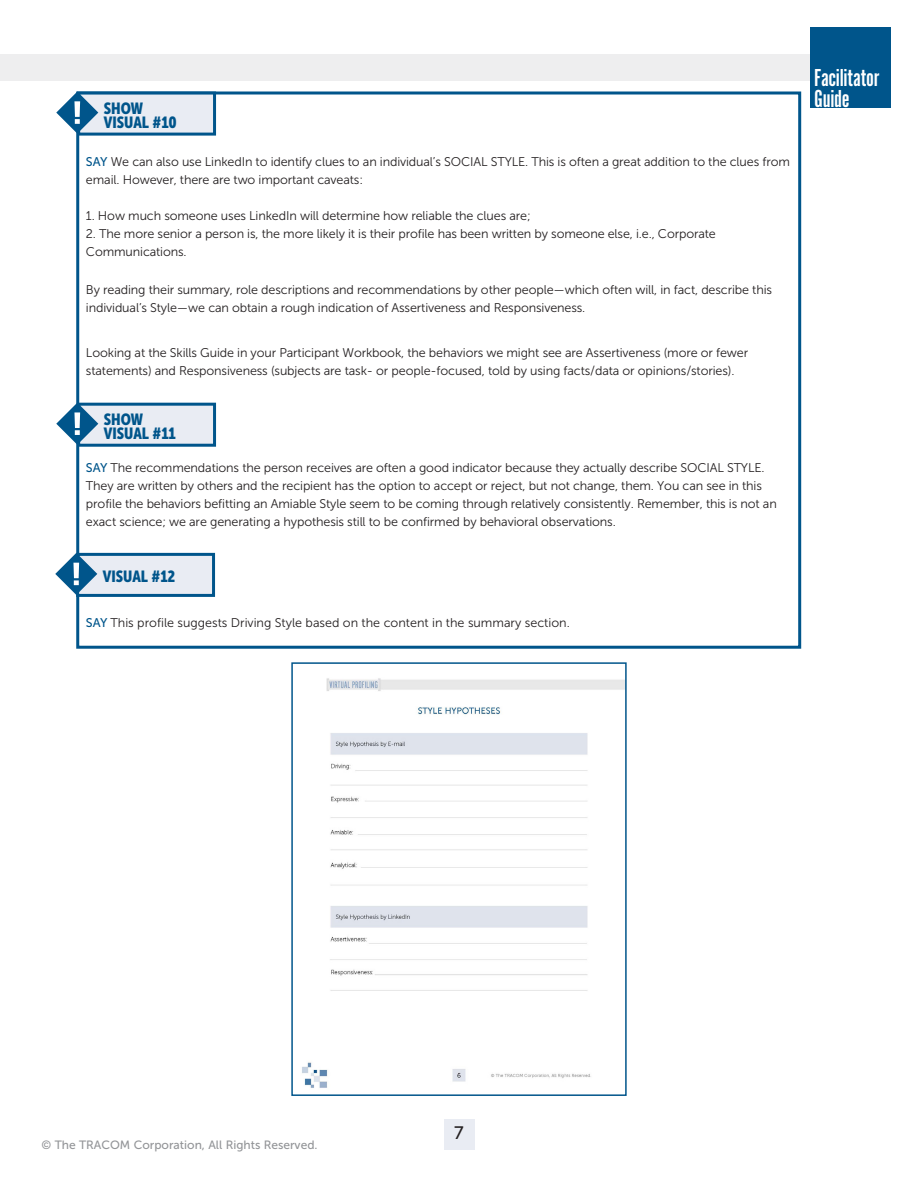
<style>
.page{position:relative;width:918px;height:1188px;background:#fff}
.page>*{position:absolute;margin:0;border:0;box-sizing:border-box;transform-origin:0 0}
.t1{font:25.5px/21px "Alternate Got No 1 D";letter-spacing:-.01em;color:#fff}
.t2{font:18px "Museo Sans 500";color:#231f20}
.t3{font:16.05px/13.6px "Museo Sans Cond 900";color:#00558b}
.t4{font:12.6px/18px "Museo Sans 300";letter-spacing:-.01em;color:#231f20}
.t5{font:12px "Museo Sans 500";color:#939598}
.s1{font-family:"Museo Sans 500";color:#00558b}
</style>
<div class="page">
<div style="left:810px;top:27px;width:81px;height:81px;background:#00558b"></div>
<div style="left:0;top:54px;width:810px;height:27px;background:#eeeeef"></div>
<div style="left:444px;top:1119px;width:30px;height:31px;background:#e9ecf3"></div>
<div style="left:76px;top:92px;width:725px;height:557px;border:3px solid #00558b"></div>
<div style="left:77px;top:92px;width:139px;height:44px;background:#e9ecf3;border:3px solid #00558b"></div>
<svg style="left:56px;top:92px;width:42px;height:42px"></svg>
<div style="left:77px;top:403px;width:139px;height:44px;background:#e9ecf3;border:3px solid #00558b"></div>
<svg style="left:56px;top:403px;width:42px;height:42px"></svg>
<div style="left:76px;top:553px;width:139px;height:44px;background:#e9ecf3;border:3px solid #00558b"></div>
<svg style="left:55px;top:553px;width:42px;height:42px"></svg>
<img style="left:302px;top:678px;width:322px;height:410px">
<div style="left:291px;top:662px;width:336px;height:434px;border:2px solid #00558b"></div>
<p class="t3" style="left:104px;top:102px;width:75px">SHOW<br>VISUAL #10</p>
<p class="t4" style="left:86px;top:153px;width:706px"><span class="s1">SAY</span> We can also use LinkedIn to identify clues to an individual’s SOCIAL STYLE. This is often a great addition to the clues from email. However, there are two important caveats:</p>
<p class="t4" style="left:86px;top:207px;width:446px">1. How much someone uses LinkedIn will determine how reliable the clues are;</p>
<p class="t4" style="left:86px;top:225px;width:631px">2. The more senior a person is, the more likely it is their profile has been written by someone else, i.e., Corporate<br>Communications.</p>
<p class="t4" style="left:86px;top:281px;width:688px">By reading their summary, role descriptions and recommendations by other people—which often will, in fact, describe this individual’s Style—we can obtain a rough indication of Assertiveness and Responsiveness.</p>
<p class="t4" style="left:86px;top:344px;width:664px">Looking at the Skills Guide in your Participant Workbook, the behaviors we might see are Assertiveness (more or fewer statements) and Responsiveness (subjects are task- or people-focused, told by using facts/data or opinions/stories).</p>
<p class="t3" style="left:104px;top:413px;width:74px">SHOW<br>VISUAL #11</p>
<p class="t4" style="left:86px;top:459px;width:692px"><span class="s1">SAY</span> The recommendations the person receives are often a good indicator because they actually describe SOCIAL STYLE.<br>They are written by others and the recipient has the option to accept or reject, but not change, them. You can see in this profile the behaviors befitting an Amiable Style seem to be coming through relatively consistently. Remember, this is not an exact science; we are generating a hypothesis still to be confirmed by behavioral observations.</p>
<p class="t3" style="left:103px;top:570px;width:74px">VISUAL #12</p>
<p class="t4" style="left:86px;top:614px;width:485px"><span class="s1">SAY</span> This profile suggests Driving Style based on the content in the summary section.</p>
<h1 class="t1" style="left:814px;top:67px;width:66px">Facilitator<br>Guide</h1>
<p class="t5" style="left:41px;top:1138px;width:278px">© The TRACOM Corporation, All Rights Reserved.</p>
<h2 class="t2" style="left:454px;top:1123px;width:11px">7</h2>
</div>
